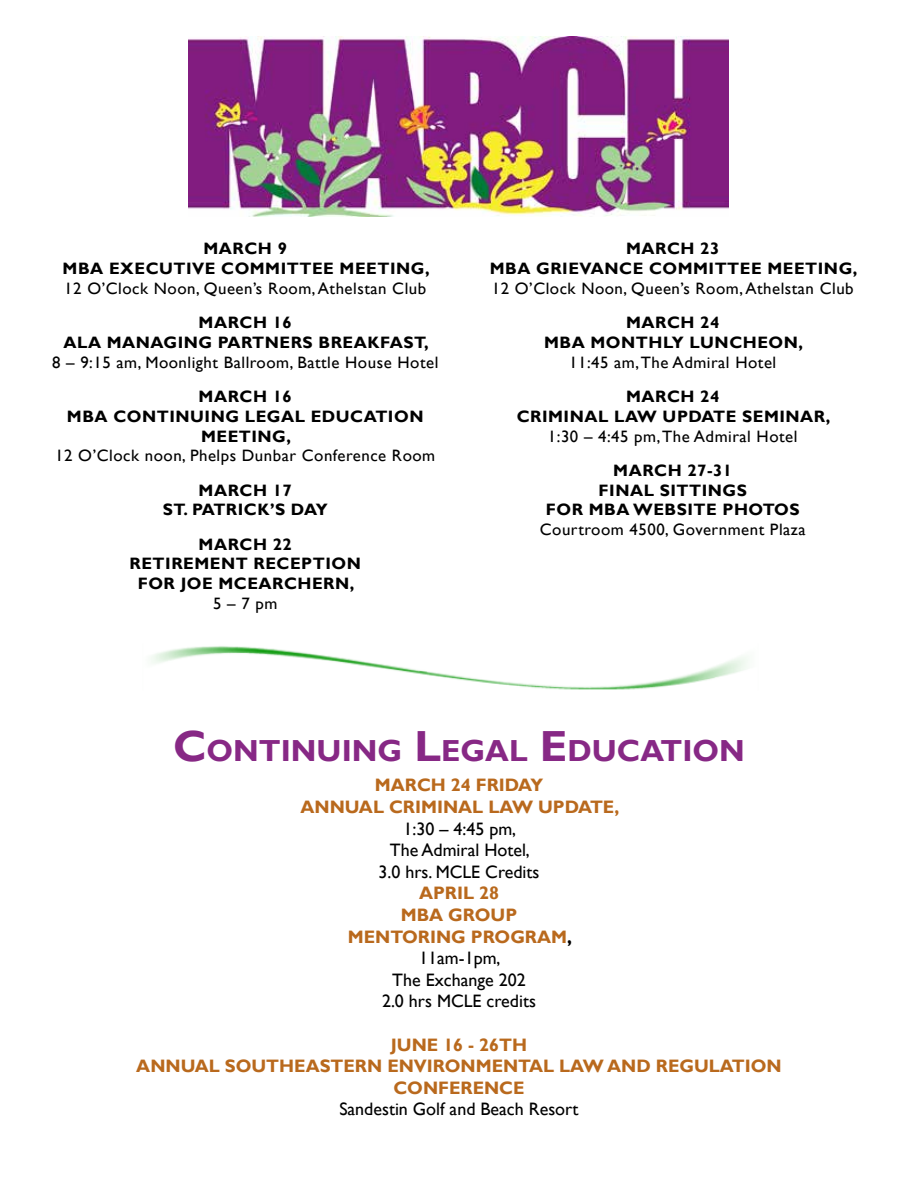
<style>
.page{position:relative;width:918px;height:1188px;background:#fff}
.page>*{position:absolute;margin:0;border:0;box-sizing:border-box;transform-origin:0 0}
.t1{font:700 30.45px "Gill Sans";color:#872885}
.t2{font:18px/21.6px "Gill Sans";color:#000;text-align:center}
.t3{font:700 18px/21.6px "Gill Sans";color:#b9691d;text-align:center}
.t4{font:700 16.5px/19.8px "Gill Sans";letter-spacing:.03em;color:#000;text-align:center}
.t5{font:16.5px "Gill Sans";letter-spacing:.03em;color:#000}
.s1{font-size:43.5px}
.s2{font-weight:700;color:#b9691d}
.s3{font-weight:700}
</style>
<div class="page">
<img style="left:189px;top:37px;width:540px;height:179px">
<img style="left:151px;top:646px;width:597px;height:44px">
<p class="t4" style="left:63px;top:239px;width:368px">MARCH 9<br>MBA EXECUTIVE COMMITTEE MEETING,</p>
<p class="t5" style="left:64px;top:279px;width:363px">12 O’Clock Noon, Queen’s Room, Athelstan Club</p>
<p class="t4" style="left:64px;top:313px;width:367px">MARCH 16<br>ALA MANAGING PARTNERS BREAKFAST,</p>
<p class="t5" style="left:52px;top:353px;width:388px">8 – 9:15 am, Moonlight Ballroom, Battle House Hotel</p>
<p class="t4" style="left:67px;top:387px;width:358px">MARCH 16<br>MBA CONTINUING LEGAL EDUCATION<br>MEETING,</p>
<p class="t5" style="left:55px;top:446px;width:381px">12 O’Clock noon, Phelps Dunbar Conference Room</p>
<p class="t4" style="left:163px;top:481px;width:167px">MARCH 17<br>ST. PATRICK’S DAY</p>
<p class="t4" style="left:130px;top:535px;width:233px">MARCH 22<br>RETIREMENT RECEPTION<br>FOR JOE MCEARCHERN,</p>
<p class="t5" style="left:213px;top:594px;width:66px">5 – 7 pm</p>
<p class="t4" style="left:490px;top:239px;width:369px">MARCH 23<br>MBA GRIEVANCE COMMITTEE MEETING,</p>
<p class="t5" style="left:492px;top:279px;width:363px">12 O’Clock Noon, Queen’s Room, Athelstan Club</p>
<p class="t4" style="left:544px;top:313px;width:260px">MARCH 24<br>MBA MONTHLY LUNCHEON,</p>
<p class="t5" style="left:569px;top:353px;width:209px">11:45 am, The Admiral Hotel</p>
<p class="t4" style="left:517px;top:387px;width:315px">MARCH 24<br>CRIMINAL LAW UPDATE SEMINAR,</p>
<p class="t5" style="left:548px;top:426px;width:251px">1:30 – 4:45 pm, The Admiral Hotel</p>
<p class="t4" style="left:546px;top:461px;width:255px">MARCH 27-31<br>FINAL SITTINGS<br>FOR MBA WEBSITE PHOTOS</p>
<p class="t5" style="left:540px;top:520px;width:267px">Courtroom 4500, Government Plaza</p>
<h1 class="t1" style="left:173px;top:732px;width:573px"><span class="s1">C</span>ONTINUING <span class="s1">L</span>EGAL <span class="s1">E</span> DUCATION</h1>
<p class="t3" style="left:301px;top:775px;width:320px">MARCH 24 FRIDAY<br>ANNUAL CRIMINAL LAW UPDATE,</p>
<p class="t2" style="left:379px;top:818px;width:162px">1:30 – 4:45 pm,<br>The Admiral Hotel,<br>3.0 hrs. MCLE Credits</p>
<p class="t2" style="left:348px;top:883px;width:226px"><span class="s2">APRIL 28<br>MBA GROUP<br>MENTORING PROGRAM</span><span class="s3">,<br></span>11am-1pm,<br>The Exchange 202<br>2.0 hrs MCLE credits</p>
<p class="t3" style="left:136px;top:1034px;width:647px">JUNE 16 - 26TH<br>ANNUAL SOUTHEASTERN ENVIRONMENTAL LAW AND REGULATION<br>CONFERENCE</p>
<p class="t2" style="left:339px;top:1099px;width:241px">Sandestin Golf and Beach Resort</p>
</div>
